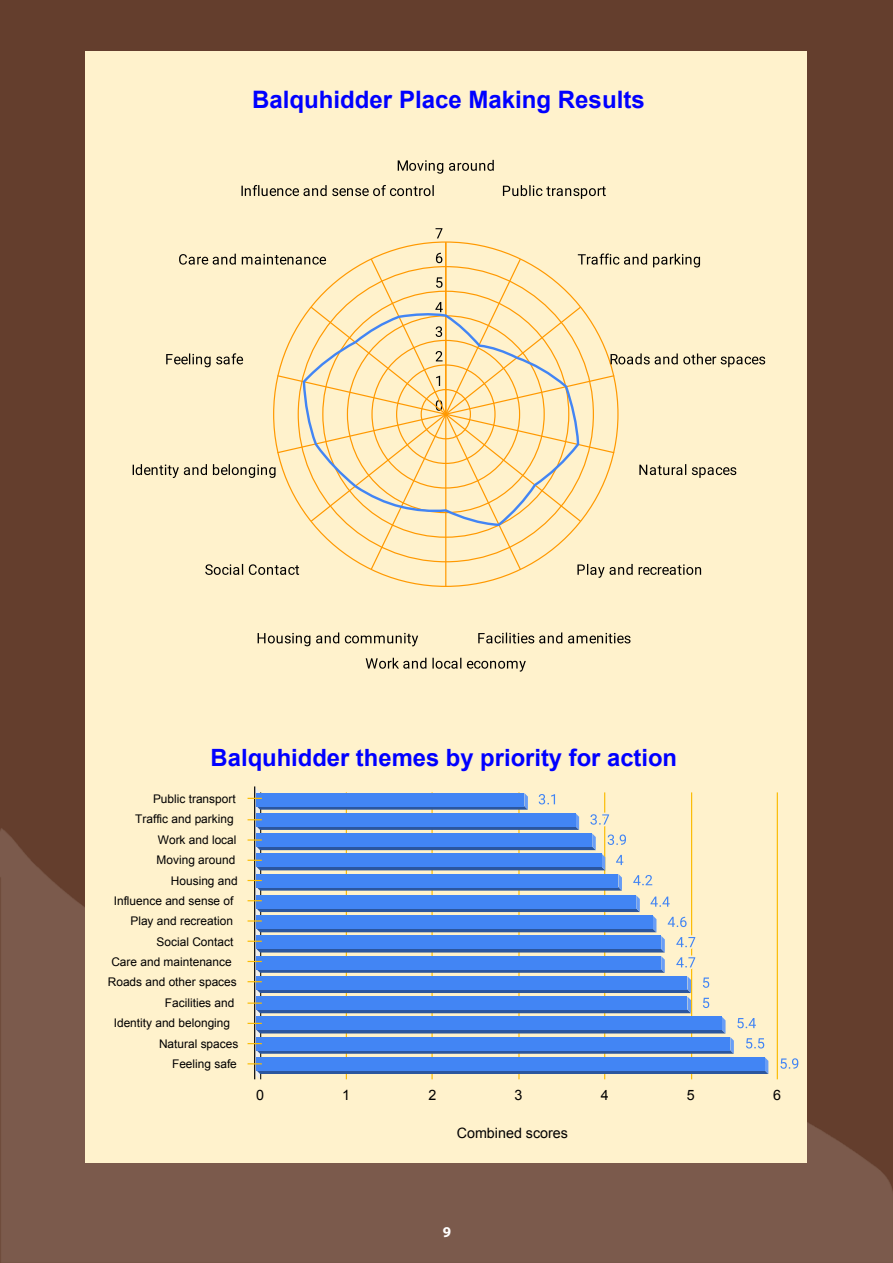
<style>
.page{position:relative;width:893px;height:1263px;background:#fff}
.page>*{position:absolute;margin:0;border:0;box-sizing:border-box;transform-origin:0 0}
.t1{font:700 24px "Arial";color:#00f}
.t2{font:700 23.85px "Arial";color:#00f}
.t3{font:700 15px "Myriad Pro";color:#fff}
.t4{font:14.25px "Arial";color:#000}
.t5{font:11.85px "Arial";color:#000}
</style>
<div class="page">
<div style="left:1px;top:0;width:892px;height:1262px;background:#643e2d"></div>
<img style="left:0;top:825px;width:893px;height:437px">
<div style="left:85px;top:51px;width:722px;height:676px;background:#fff2cc"></div>
<svg style="left:435px;top:228px;width:7px;height:10px"></svg>
<svg style="left:398px;top:160px;width:96px;height:14px"></svg>
<svg style="left:503px;top:185px;width:103px;height:14px"></svg>
<svg style="left:478px;top:632px;width:152px;height:11px"></svg>
<hr style="left:445px;top:414px;width:1px;height:172px;background:#f90">
<svg style="left:366px;top:658px;width:160px;height:14px"></svg>
<svg style="left:258px;top:632px;width:160px;height:14px"></svg>
<svg style="left:133px;top:253px;width:632px;height:325px"></svg>
<svg style="left:241px;top:185px;width:193px;height:11px"></svg>
<hr style="left:445px;top:242px;width:1px;height:172px;background:#f90">
<svg style="left:301px;top:312px;width:279px;height:215px"></svg>
<div style="left:85px;top:721px;width:714px;height:442px;background:#fff2cc"></div>
<hr style="left:777px;top:792px;width:1px;height:287px;background:#fbbc04">
<svg style="left:248px;top:786px;width:521px;height:293px"></svg>
<svg style="left:776px;top:1053px;width:23px;height:20px"></svg>
<h1 class="t1" style="left:252px;top:83px;width:394px">Balquhidder Place Making Results</h1>
<h2 class="t2" style="left:211px;top:742px;width:468px">Balquhidder themes by priority for action</h2>
<p class="t5" style="left:153px;top:791px;width:84px">Public transport</p>
<p class="t5" style="left:135px;top:811px;width:100px">Traffic and parking</p>
<p class="t5" style="left:158px;top:832px;width:80px">Work and local</p>
<p class="t5" style="left:157px;top:852px;width:80px">Moving around</p>
<p class="t5" style="left:171px;top:873px;width:68px">Housing and</p>
<p class="t5" style="left:114px;top:893px;width:121px">Influence and sense of</p>
<p class="t5" style="left:130px;top:913px;width:104px">Play and recreation</p>
<p class="t5" style="left:157px;top:934px;width:78px">Social Contact</p>
<p class="t5" style="left:111px;top:954px;width:122px">Care and maintenance</p>
<p class="t5" style="left:108px;top:974px;width:130px">Roads and other spaces</p>
<p class="t5" style="left:165px;top:995px;width:71px">Facilities and</p>
<p class="t5" style="left:114px;top:1015px;width:118px">Identity and belonging</p>
<p class="t5" style="left:159px;top:1035px;width:81px">Natural spaces</p>
<p class="t5" style="left:172px;top:1056px;width:66px">Feeling safe</p>
<p class="t4" style="left:256px;top:1085px;width:9px">0</p>
<p class="t4" style="left:342px;top:1085px;width:9px">1</p>
<p class="t4" style="left:428px;top:1085px;width:9px">2</p>
<p class="t4" style="left:515px;top:1085px;width:9px">3</p>
<p class="t4" style="left:601px;top:1085px;width:9px">4</p>
<p class="t4" style="left:687px;top:1085px;width:9px">5</p>
<p class="t4" style="left:773px;top:1085px;width:9px">6</p>
<p class="t4" style="left:457px;top:1123px;width:113px">Combined scores</p>
<p class="t3" style="left:443px;top:1222px;width:10px">9</p>
</div>
